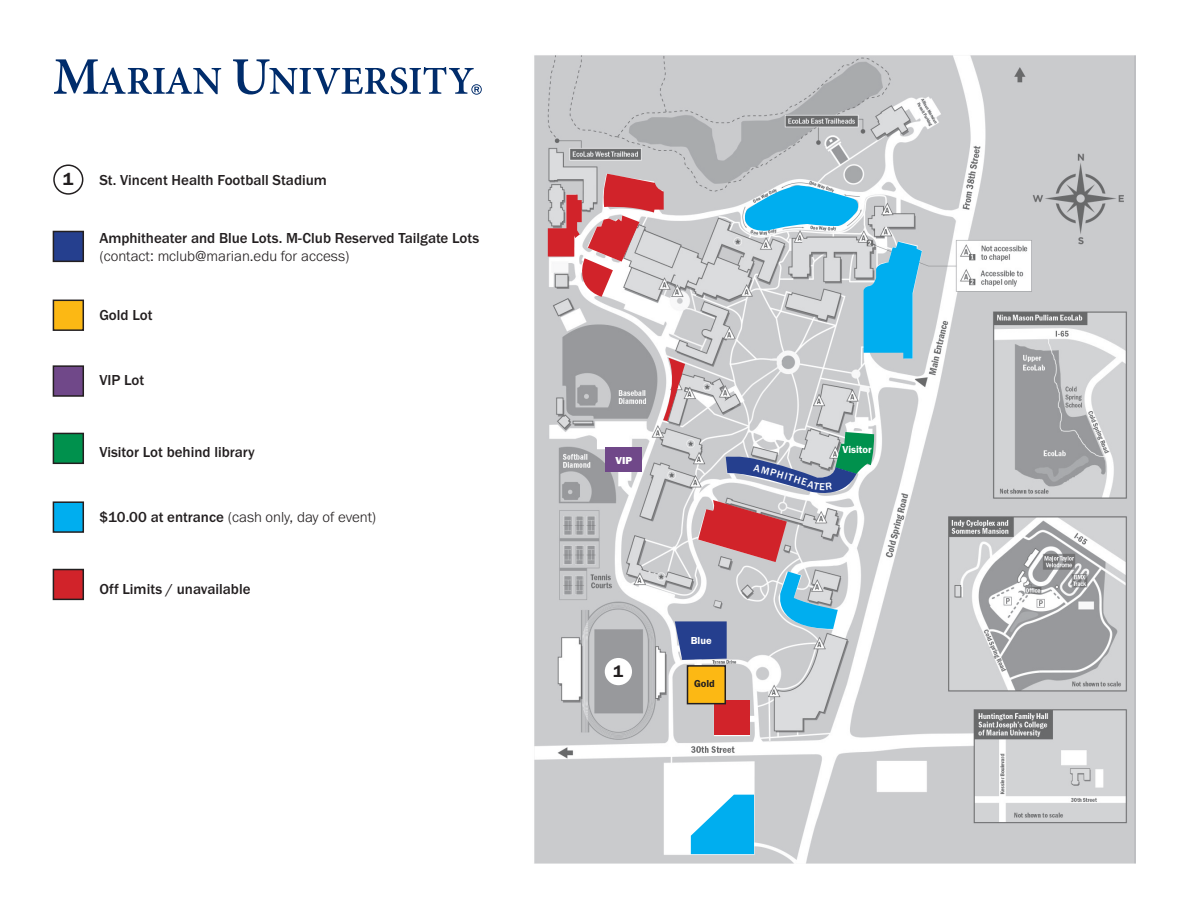
<style>
.page{position:relative;width:1188px;height:918px;background:#fff}
.page>*{position:absolute;margin:0;border:0;box-sizing:border-box;transform-origin:0 0}
.t1{font:18px "Franklin Gothic URW Dem";color:#231f20}
.t2{font:17.1px "Franklin Gothic URW Dem";color:#231f20}
.t3{font:500 15px/18px "Franklin Gothic URW";color:#231f20}
.t4{font:300 15px "Franklin Gothic URW";color:#231f20}
.t5{font:10.5px "Franklin Gothic URW Dem";color:#fff}
.t6{font:10.5px "Franklin Gothic URW Dem";color:#231f20}
.t7{font:10.5px "Franklin Gothic URW Hea";color:#fff}
.s1{font-weight:300}
.s2{font-weight:500}
</style>
<div class="page">
<svg style="left:534px;top:55px;width:600px;height:809px;background:#c9cacc"></svg>
<svg style="left:548px;top:174px;width:116px;height:123px"></svg>
<svg style="left:744px;top:185px;width:117px;height:47px;background:#4dbee9"></svg>
<svg style="left:771px;top:571px;width:67px;height:58px;background:#7ec2dc"></svg>
<svg style="left:691px;top:795px;width:63px;height:59px"></svg>
<div style="left:606px;top:447px;width:36px;height:25px;background:#704889"></div>
<svg style="left:675px;top:621px;width:52px;height:39px;background:#384f96"></svg>
<div style="left:53px;top:231px;width:30px;height:30px;background:#253f8e"></div>
<div style="left:53px;top:231px;width:31px;height:31px;border:2px solid #231f20"></div>
<div style="left:53px;top:300px;width:30px;height:30px;background:#fcb814"></div>
<div style="left:53px;top:300px;width:31px;height:31px;border:2px solid #231f20"></div>
<div style="left:53px;top:366px;width:30px;height:30px;background:#704889"></div>
<div style="left:53px;top:365px;width:31px;height:32px;border:2px solid #231f20"></div>
<div style="left:53px;top:433px;width:30px;height:30px;background:#00914d"></div>
<div style="left:53px;top:433px;width:31px;height:31px;border:2px solid #231f20"></div>
<svg style="left:54px;top:59px;width:167px;height:35px"></svg>
<svg style="left:233px;top:59px;width:249px;height:36px"></svg>
<div style="left:53px;top:164px;width:30px;height:31px;border:2px solid #231f20;border-radius:50%"></div>
<div style="left:605px;top:658px;width:27px;height:27px;background:#fff;border-radius:50%"></div>
<svg style="left:663px;top:358px;width:22px;height:63px"></svg>
<svg style="left:864px;top:242px;width:58px;height:117px;background:#3db7e5"></svg>
<div style="left:714px;top:700px;width:36px;height:35px;background:#d1232a"></div>
<div style="left:687px;top:666px;width:38px;height:38px;background:#fcb814"></div>
<div style="left:687px;top:665px;width:39px;height:39px;border:2px solid #231f20"></div>
<div style="left:53px;top:502px;width:30px;height:30px;background:#00aeef"></div>
<div style="left:53px;top:501px;width:31px;height:32px;border:2px solid #231f20"></div>
<div style="left:53px;top:570px;width:30px;height:29px;background:#d1232a"></div>
<div style="left:53px;top:569px;width:31px;height:31px;border:2px solid #231f20"></div>
<svg style="left:698px;top:432px;width:176px;height:130px;background:#b7a8ae"></svg>
<p class="t1" style="left:63px;top:168px;width:12px">1</p>
<p class="t3" style="left:99px;top:170px;width:229px">St. Vincent Health Football Stadium</p>
<p class="t3" style="left:99px;top:229px;width:381px">Amphitheater and Blue Lots. M-Club Reserved Tailgate Lots <span class="s1">(contact: mclub@marian.edu for access)</span></p>
<p class="t3" style="left:99px;top:305px;width:55px">Gold Lot</p>
<p class="t3" style="left:99px;top:371px;width:46px">VIP Lot</p>
<p class="t3" style="left:99px;top:443px;width:157px">Visitor Lot behind library</p>
<p class="t4" style="left:99px;top:508px;width:279px"><span class="s2">$10.00 at entrance</span> (cash only, day of event)</p>
<p class="t3" style="left:99px;top:580px;width:153px">Off Limits / unavailable</p>
<p class="t7" style="left:616px;top:453px;width:18px">VIP</p>
<p class="t2" style="left:613px;top:660px;width:12px">1</p>
<p class="t5" style="left:691px;top:634px;width:22px">Blue</p>
<p class="t6" style="left:694px;top:677px;width:22px">Gold</p>
<p class="t5" style="left:842px;top:443px;width:31px">Visitor</p>
</div>
